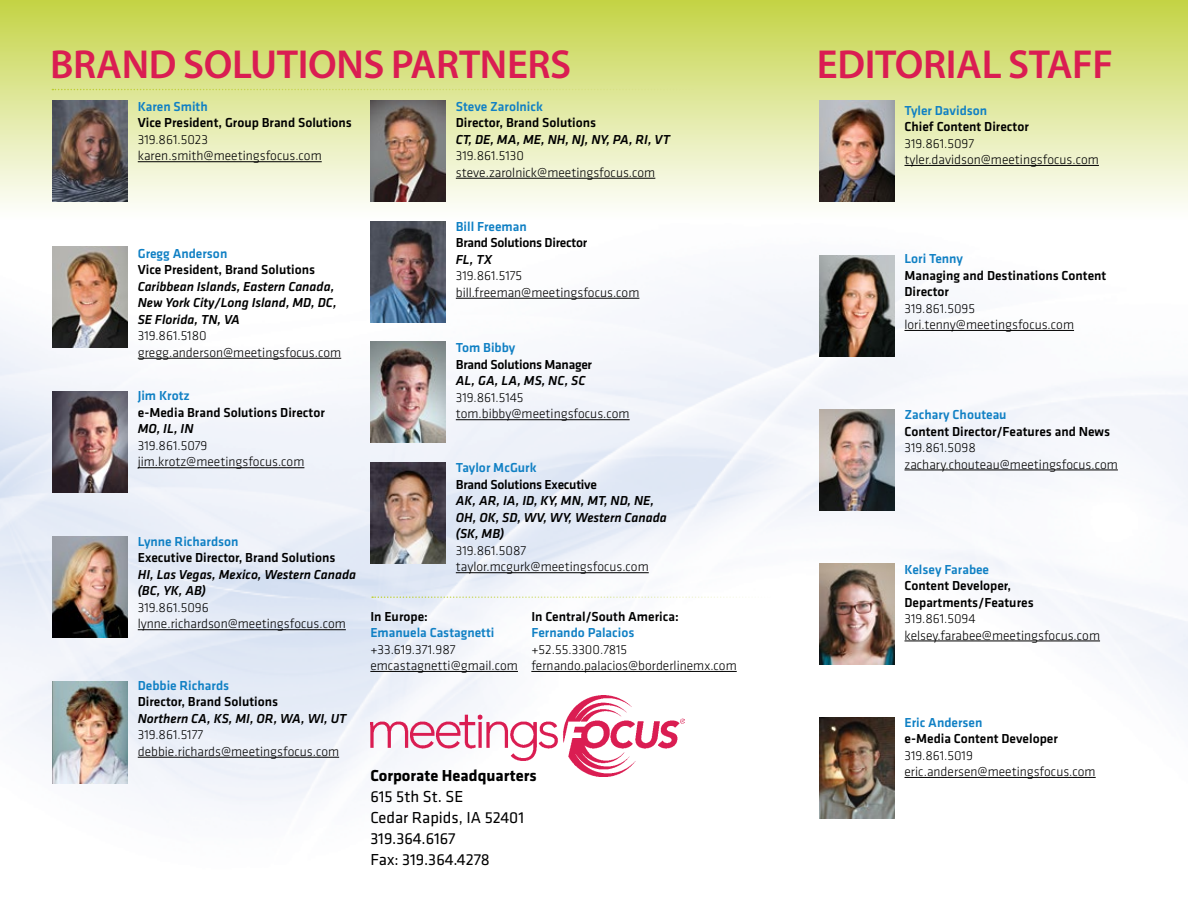
<style>
.page{position:relative;width:1188px;height:918px;background:#fff}
.page>*{position:absolute;margin:0;border:0;box-sizing:border-box;transform-origin:0 0}
.t1{font:600 40.65px "Myriad Pro";letter-spacing:-.01em;color:#da1d52}
.t2{font:16.5px/21px "Klavika";color:#000}
.t3{font:700 16.5px "Klavika";color:#000}
.t4{font:300 13.5px/16.5px "Klavika";color:#000}
.t5{font:500 13.5px/16.5px "Klavika";color:#000}
.t6{font:italic 500 13.5px/16.5px "Klavika";color:#000}
.t7{font:500 13.5px "Klavika";color:#1080c4}
.t8{font:500 13.5px "Klavika";letter-spacing:-.02em;color:#000}
</style>
<div class="page">
<img style="left:0;top:221px;width:1188px;height:598px">
<div style="left:0;top:0;width:1188px;height:219px;background:linear-gradient(to bottom,#c4d346,#fefeff)"></div>
<hr style="left:138px;top:161px;width:184px;height:1px;background:#000">
<hr style="left:138px;top:358px;width:203px;height:1px;background:#000">
<hr style="left:138px;top:467px;width:166px;height:1px;background:#000">
<hr style="left:138px;top:629px;width:208px;height:1px;background:#000">
<hr style="left:138px;top:757px;width:201px;height:1px;background:#000">
<hr style="left:456px;top:178px;width:199px;height:1px;background:#000">
<hr style="left:456px;top:298px;width:183px;height:1px;background:#000">
<hr style="left:456px;top:419px;width:174px;height:1px;background:#000">
<hr style="left:456px;top:572px;width:193px;height:1px;background:#000">
<svg style="left:372px;top:596px;width:399px;height:2px"></svg>
<svg style="left:52px;top:89px;width:641px;height:1px"></svg>
<hr style="left:370px;top:671px;width:148px;height:1px;background:#000">
<hr style="left:531px;top:671px;width:206px;height:1px;background:#000">
<img style="left:53px;top:537px;width:75px;height:101px">
<img style="left:370px;top:221px;width:75px;height:101px">
<img style="left:53px;top:391px;width:75px;height:102px">
<img style="left:53px;top:101px;width:75px;height:101px">
<img style="left:53px;top:246px;width:75px;height:101px">
<img style="left:53px;top:682px;width:75px;height:101px">
<img style="left:370px;top:101px;width:75px;height:101px">
<img style="left:370px;top:462px;width:75px;height:102px">
<img style="left:370px;top:342px;width:75px;height:101px">
<img style="left:370px;top:696px;width:315px;height:80px">
<img style="left:820px;top:564px;width:74px;height:101px">
<img style="left:820px;top:718px;width:74px;height:101px">
<img style="left:820px;top:409px;width:74px;height:101px">
<img style="left:820px;top:101px;width:74px;height:101px">
<img style="left:820px;top:255px;width:74px;height:101px">
<hr style="left:904px;top:165px;width:195px;height:1px;background:#000">
<hr style="left:904px;top:330px;width:170px;height:1px;background:#000">
<hr style="left:904px;top:470px;width:214px;height:1px;background:#000">
<hr style="left:904px;top:641px;width:196px;height:1px;background:#000">
<hr style="left:904px;top:777px;width:192px;height:1px;background:#000">
<h1 class="t1" style="left:50px;top:39px;width:523px">BRAND SOLUTIONS PARTNERS</h1>
<h1 class="t1" style="left:817px;top:39px;width:298px">EDITORIAL STAFF</h1>
<p class="t7" style="left:138px;top:97px;width:72px">Karen Smith</p>
<p class="t5" style="left:138px;top:114px;width:216px">Vice President, Group Brand Solutions</p>
<p class="t4" style="left:138px;top:131px;width:185px">319.861.5023 karen.smith@meetingsfocus.com</p>
<p class="t7" style="left:456px;top:97px;width:89px">Steve Zarolnick</p>
<p class="t5" style="left:456px;top:114px;width:142px">Director, Brand Solutions</p>
<p class="t6" style="left:456px;top:131px;width:216px">CT, DE, MA, ME, NH, NJ, NY, PA, RI, VT</p>
<p class="t4" style="left:456px;top:148px;width:201px">319.861.5130 steve.zarolnick@meetingsfocus.com</p>
<p class="t7" style="left:138px;top:244px;width:91px">Gregg Anderson</p>
<p class="t5" style="left:138px;top:261px;width:179px">Vice President, Brand Solutions</p>
<p class="t6" style="left:138px;top:278px;width:200px">Caribbean Islands, Eastern Canada,<br>New York City/Long Island, MD, DC,<br>SE Florida, TN, VA</p>
<p class="t4" style="left:138px;top:327px;width:205px">319.861.5180 gregg.anderson@meetingsfocus.com</p>
<p class="t7" style="left:138px;top:387px;width:54px">Jim Krotz</p>
<p class="t5" style="left:138px;top:404px;width:189px">e-Media Brand Solutions Director</p>
<p class="t6" style="left:138px;top:420px;width:57px">MO, IL, IN</p>
<p class="t4" style="left:138px;top:437px;width:168px">319.861.5079 jim.krotz@meetingsfocus.com</p>
<p class="t7" style="left:138px;top:532px;width:102px">Lynne Richardson</p>
<p class="t5" style="left:138px;top:549px;width:199px">Executive Director, Brand Solutions</p>
<p class="t6" style="left:138px;top:566px;width:220px">HI, Las Vegas, Mexico, Western Canada (BC, YK, AB)</p>
<p class="t4" style="left:138px;top:599px;width:210px">319.861.5096 lynne.richardson@meetingsfocus.com</p>
<p class="t7" style="left:138px;top:676px;width:93px">Debbie Richards</p>
<p class="t5" style="left:138px;top:693px;width:142px">Director, Brand Solutions</p>
<p class="t6" style="left:138px;top:710px;width:210px">Northern CA, KS, MI, OR, WA, WI, UT</p>
<p class="t4" style="left:138px;top:726px;width:203px">319.861.5177 debbie.richards@meetingsfocus.com</p>
<p class="t7" style="left:456px;top:217px;width:72px">Bill Freeman</p>
<p class="t8" style="left:456px;top:234px;width:133px">Brand Solutions Director</p>
<p class="t6" style="left:456px;top:251px;width:38px">FL, TX</p>
<p class="t4" style="left:456px;top:267px;width:185px">319.861.5175 bill.freeman@meetingsfocus.com</p>
<p class="t7" style="left:456px;top:339px;width:61px">Tom Bibby</p>
<p class="t8" style="left:456px;top:355px;width:138px">Brand Solutions Manager</p>
<p class="t6" style="left:456px;top:372px;width:131px">AL, GA, LA, MS, NC, SC</p>
<p class="t4" style="left:456px;top:389px;width:175px">319.861.5145 tom.bibby@meetingsfocus.com</p>
<p class="t7" style="left:456px;top:459px;width:82px">Taylor McGurk</p>
<p class="t8" style="left:456px;top:475px;width:143px">Brand Solutions Executive</p>
<p class="t6" style="left:456px;top:492px;width:213px">AK, AR, IA, ID, KY, MN, MT, ND, NE,<br>OH, OK, SD, WV, WY, Western Canada (SK, MB)</p>
<p class="t4" style="left:456px;top:542px;width:194px">319.861.5087 taylor.mcgurk@meetingsfocus.com</p>
<p class="t5" style="left:370px;top:608px;width:59px">In Europe:</p>
<p class="t7" style="left:370px;top:623px;width:125px">Emanuela Castagnetti</p>
<p class="t4" style="left:370px;top:641px;width:149px">+33.619.371.987 emcastagnetti@gmail.com</p>
<p class="t5" style="left:531px;top:608px;width:149px">In Central/South America:</p>
<p class="t7" style="left:531px;top:623px;width:105px">Fernando Palacios</p>
<p class="t4" style="left:531px;top:641px;width:207px">+52.55.3300.7815 fernando.palacios@borderlinemx.com</p>
<p class="t3" style="left:370px;top:763px;width:168px">Corporate Headquarters</p>
<p class="t2" style="left:370px;top:785px;width:155px">615 5th St. SE<br>Cedar Rapids, IA 52401<br>319.364.6167<br>Fax: 319.364.4278</p>
<p class="t7" style="left:904px;top:101px;width:84px">Tyler Davidson</p>
<p class="t5" style="left:904px;top:118px;width:126px">Chief Content Director</p>
<p class="t4" style="left:904px;top:135px;width:196px">319.861.5097 tyler.davidson@meetingsfocus.com</p>
<p class="t7" style="left:904px;top:249px;width:60px">Lori Tenny</p>
<p class="t5" style="left:904px;top:267px;width:203px">Managing and Destinations Content<br>Director</p>
<p class="t4" style="left:904px;top:300px;width:171px">319.861.5095 lori.tenny@meetingsfocus.com</p>
<p class="t7" style="left:904px;top:405px;width:104px">Zachary Chouteau</p>
<p class="t5" style="left:904px;top:422px;width:207px">Content Director/Features and News</p>
<p class="t4" style="left:904px;top:439px;width:215px">319.861.5098 zachary.chouteau@meetingsfocus.com</p>
<p class="t7" style="left:904px;top:560px;width:86px">Kelsey Farabee</p>
<p class="t5" style="left:904px;top:577px;width:131px">Content Developer,<br>Departments/Features</p>
<p class="t4" style="left:904px;top:610px;width:197px">319.861.5094 kelsey.farabee@meetingsfocus.com</p>
<p class="t7" style="left:904px;top:713px;width:79px">Eric Andersen</p>
<p class="t5" style="left:904px;top:730px;width:155px">e-Media Content Developer</p>
<p class="t4" style="left:904px;top:747px;width:193px">319.861.5019 eric.andersen@meetingsfocus.com</p>
</div>
